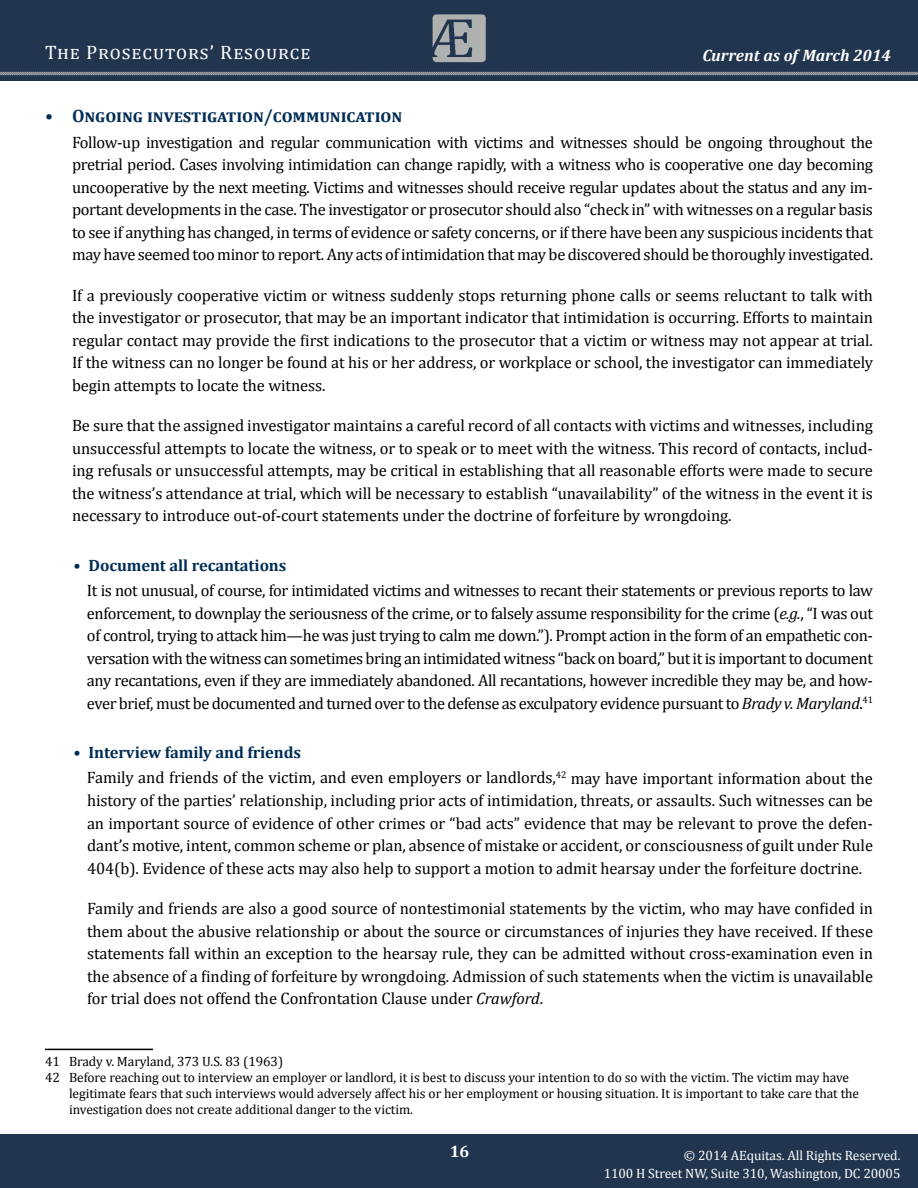
<style>
.page{position:relative;width:918px;height:1188px;background:#fff}
.page>*{position:absolute;margin:0;border:0;box-sizing:border-box;transform-origin:0 0}
.t1{font:19.5px "Cambria";letter-spacing:.05em;color:#fff}
.t2{font:700 18px "Cambria";letter-spacing:-.005em;color:#002d56}
.t3{font:16.5px/22.5px "Cambria";letter-spacing:-.005em;color:#000;text-align:justify}
.t4{font:700 16.5px "Cambria";letter-spacing:-.005em;color:#002d56}
.t5{font:italic 700 16.5px "Cambria";color:#fff}
.t6{font:700 16.5px "Cambria";color:#fff}
.t7{font:13.5px "Cambria";letter-spacing:-.005em;color:#000}
.t8{font:13.5px/18px "Cambria";letter-spacing:-.005em;color:#fff;text-align:right}
.s1{font-style:italic}
.s2{font-weight:700;color:#002d56}
</style>
<div class="page">
<div style="left:0;top:0;width:918px;height:80px;background:#21354f"></div>
<div style="left:0;top:1134px;width:918px;height:54px;background:#21354f"></div>
<svg style="left:0;top:71px;width:918px;height:5px"></svg>
<img style="left:432px;top:14px;width:54px;height:49px">
<hr style="left:45px;top:1049px;width:108px;height:1px;background:#000">
<p class="t1" style="left:45px;top:41px;width:267px">The Prosecutors’ Resource</p>
<p class="t5" style="left:702px;top:45px;width:190px">Current as of March 2014</p>
<p class="t2" style="left:45px;top:105px;width:359px">• Ongoing investigation/communication</p>
<p class="t3" style="left:72px;top:131px;width:803px">Follow-up investigation and regular communication with victims and witnesses should be ongoing throughout the pretrial period. Cases involving intimidation can change rapidly, with a witness who is cooperative one day becoming uncooperative by the next meeting. Victims and witnesses should receive regular updates about the status and any im&shy;portant developments in the case. The investigator or prosecutor should also “check in” with witnesses on a regular basis to see if anything has changed, in terms of evidence or safety concerns, or if there have been any suspicious incidents that may have seemed too minor to report. Any acts of intimidation that may be discovered should be thoroughly investigated.</p>
<p class="t3" style="left:72px;top:284px;width:803px">If a previously cooperative victim or witness suddenly stops returning phone calls or seems reluctant to talk with the investigator or prosecutor, that may be an important indicator that intimidation is occurring. Efforts to maintain regular contact may provide the first indications to the prosecutor that a victim or witness may not appear at trial.<br>If the witness can no longer be found at his or her address, or workplace or school, the investigator can immediately begin attempts to locate the witness.</p>
<p class="t3" style="left:72px;top:414px;width:803px">Be sure that the assigned investigator maintains a careful record of all contacts with victims and witnesses, including unsuccessful attempts to locate the witness, or to speak or to meet with the witness. This record of contacts, includ&shy;ing refusals or unsuccessful attempts, may be critical in establishing that all reasonable efforts were made to secure the witness’s attendance at trial, which will be necessary to establish “unavailability” of the witness in the event it is necessary to introduce out-of-court statements under the doctrine of forfeiture by wrongdoing.</p>
<p class="t4" style="left:74px;top:555px;width:214px">• Document all recantations</p>
<p class="t3" style="left:87px;top:579px;width:788px">It is not unusual, of course, for intimidated victims and witnesses to recant their statements or previous reports to law enforcement, to downplay the seriousness of the crime, or to falsely assume responsibility for the crime (<span class="s1">e.g.</span>, “I was out of control, trying to attack him—he was just trying to calm me down.”). Prompt action in the form of an empathetic con&shy;versation with the witness can sometimes bring an intimidated witness “back on board,” but it is important to document any recantations, even if they are immediately abandoned. All recantations, however incredible they may be, and how&shy;ever brief, must be documented and turned over to the defense as exculpatory evidence pursuant to <span class="s1">Brady v. Maryland</span>.<sup>41</sup></p>
<p class="t3" style="left:87px;top:740px;width:787px;line-height:25.5px;text-indent:-13px"><span class="s2">• Interview family and friends<br></span>Family and friends of the victim, and even employers or landlords,<sup>42</sup> may have important information about the</p>
<p class="t3" style="left:87px;top:789px;width:788px">history of the parties’ relationship, including prior acts of intimidation, threats, or assaults. Such witnesses can be an important source of evidence of other crimes or “bad acts” evidence that may be relevant to prove the defen&shy;dant’s motive, intent, common scheme or plan, absence of mistake or accident, or consciousness of guilt under Rule 404(b). Evidence of these acts may also help to support a motion to admit hearsay under the forfeiture doctrine.</p>
<p class="t3" style="left:87px;top:897px;width:788px">Family and friends are also a good source of nontestimonial statements by the victim, who may have confided in them about the abusive relationship or about the source or circumstances of injuries they have received. If these statements fall within an exception to the hearsay rule, they can be admitted without cross-examination even in the absence of a finding of forfeiture by wrongdoing. Admission of such statements when the victim is unavailable for trial does not offend the Confrontation Clause under <span class="s1">Crawford</span>.</p>
<p class="t7" style="left:45px;top:1053px;width:240px">41 Brady v. Maryland, 373 U.S. 83 (1963)</p>
<p class="t7" style="left:45px;top:1069px;width:806px">42 Before reaching out to interview an employer or landlord, it is best to discuss your intention to do so with the victim. The victim may have</p>
<p class="t7" style="left:69px;top:1085px;width:792px">legitimate fears that such interviews would adversely affect his or her employment or housing situation. It is important to take care that the</p>
<p class="t7" style="left:69px;top:1102px;width:346px">investigation does not create additional danger to the victim.</p>
<p class="t6" style="left:450px;top:1142px;width:21px">16</p>
<p class="t8" style="left:604px;top:1146px;width:298px">© 2014 AEquitas. All Rights Reserved.<br>1100 H Street NW, Suite 310, Washington, DC 20005</p>
</div>
